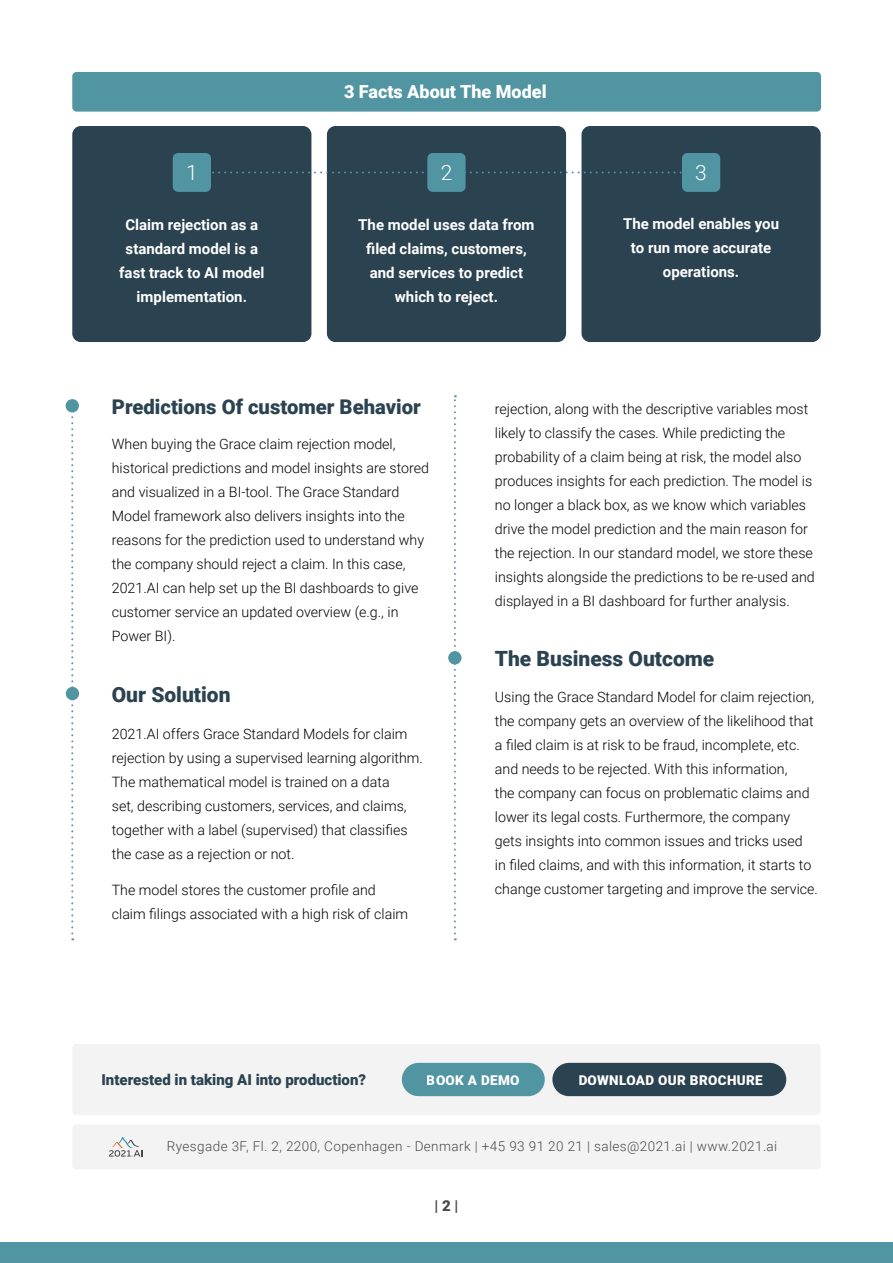
<style>
.page{position:relative;width:893px;height:1263px;background:#fff}
.page>*{position:absolute;margin:0;border:0;box-sizing:border-box;transform-origin:0 0}
.t1{font:900 21px "Roboto";color:#2b4251}
.t2{font:300 21px "Roboto";color:#fff}
.t3{font:900 20.25px "Roboto";color:#2b4251}
.t4{font:900 18px "Roboto";color:#fff}
.t5{font:700 15px/24px "Roboto";color:#fff;text-align:center}
.t6{font:900 15px "Roboto";color:#2b4251}
.t7{font:900 15px "Roboto";color:#494949}
.t8{font:300 14.25px/24px "Roboto";color:#000}
.t9{font:300 13.5px "Roboto";letter-spacing:.03em;color:#494949}
.t10{font:900 13.5px "Roboto";letter-spacing:.025em;color:#fff}
</style>
<div class="page">
<div style="left:327px;top:126px;width:239px;height:216px;background:#2b4251;border-radius:9px"></div>
<div style="left:581px;top:126px;width:240px;height:216px;background:#2b4251;border-radius:9px"></div>
<div style="left:72px;top:126px;width:239px;height:216px;background:#2b4251;border-radius:9px"></div>
<svg style="left:212px;top:171px;width:470px;height:2px"></svg>
<div style="left:173px;top:153px;width:38px;height:39px;background:#5195a3;border-radius:5px"></div>
<div style="left:427px;top:153px;width:39px;height:39px;background:#5195a3;border-radius:5px"></div>
<div style="left:682px;top:153px;width:38px;height:39px;background:#5195a3;border-radius:5px"></div>
<svg style="left:454px;top:395px;width:2px;height:545px"></svg>
<svg style="left:71px;top:412px;width:2px;height:528px"></svg>
<div style="left:448px;top:651px;width:14px;height:13px;background:#5195a3;border-radius:50%"></div>
<div style="left:66px;top:687px;width:13px;height:13px;background:#5195a3;border-radius:50%"></div>
<div style="left:66px;top:399px;width:13px;height:13px;background:#5195a3;border-radius:50%"></div>
<div style="left:0;top:1242px;width:893px;height:21px;background:#5195a3"></div>
<div style="left:72px;top:72px;width:749px;height:40px;background:#5195a3;border-radius:4px"></div>
<div style="left:72px;top:1044px;width:749px;height:71px;background:#f3f3f3;border-radius:4px"></div>
<div style="left:72px;top:1124px;width:749px;height:45px;background:#f3f3f3;border-radius:4px"></div>
<div style="left:402px;top:1063px;width:143px;height:33px;background:#5195a3;border-radius:17px"></div>
<div style="left:552px;top:1063px;width:234px;height:33px;background:#2b4251;border-radius:17px"></div>
<svg style="left:109px;top:1137px;width:33px;height:20px"></svg>
<p class="t4" style="left:344px;top:78px;width:204px">3 Facts About The Model</p>
<h1 class="t2" style="left:186px;top:158px;width:13px">1</h1>
<h1 class="t2" style="left:441px;top:158px;width:13px">2</h1>
<h1 class="t2" style="left:695px;top:158px;width:13px">3</h1>
<p class="t5" style="left:119px;top:212px;width:147px">Claim rejection as a standard model is a fast track to AI model implementation.</p>
<p class="t5" style="left:358px;top:212px;width:178px">The model uses data from filed claims, customers, and services to predict which to reject.</p>
<p class="t5" style="left:623px;top:211px;width:158px">The model enables you to run more accurate operations.</p>
<h2 class="t3" style="left:112px;top:393px;width:310px">Predictions Of customer Behavior</h2>
<p class="t8" style="left:112px;top:431px;width:319px">When buying the Grace claim rejection model, historical predictions and model insights are stored and visualized in a BI-tool. The Grace Standard Model framework also delivers insights into the reasons for the prediction used to understand why the company should reject a claim. In this case, 2021.AI can help set up the BI dashboards to give customer service an updated overview (e.g., in Power BI).</p>
<h1 class="t1" style="left:112px;top:680px;width:120px">Our Solution</h1>
<p class="t8" style="left:112px;top:721px;width:313px">2021.AI offers Grace Standard Models for claim rejection by using a supervised learning algorithm.<br>The mathematical model is trained on a data<br>set, describing customers, services, and claims, together with a label (supervised) that classifies the case as a rejection or not.</p>
<p class="t8" style="left:112px;top:877px;width:298px">The model stores the customer profile and claim filings associated with a high risk of claim</p>
<p class="t8" style="left:495px;top:396px;width:321px">rejection, along with the descriptive variables most likely to classify the cases. While predicting the probability of a claim being at risk, the model also produces insights for each prediction. The model is no longer a black box, as we know which variables drive the model prediction and the main reason for the rejection. In our standard model, we store these insights alongside the predictions to be re-used and displayed in a BI dashboard for further analysis.</p>
<h1 class="t1" style="left:495px;top:644px;width:221px">The Business Outcome</h1>
<p class="t8" style="left:495px;top:684px;width:325px">Using the Grace Standard Model for claim rejection, the company gets an overview of the likelihood that a filed claim is at risk to be fraud, incomplete, etc. and needs to be rejected. With this information,<br>the company can focus on problematic claims and lower its legal costs. Furthermore, the company gets insights into common issues and tricks used<br>in filed claims, and with this information, it starts to change customer targeting and improve the service.</p>
<p class="t6" style="left:101px;top:1069px;width:266px">Interested in taking AI into production?</p>
<p class="t10" style="left:427px;top:1070px;width:94px">BOOK A DEMO</p>
<p class="t10" style="left:578px;top:1070px;width:186px">DOWNLOAD OUR BROCHURE</p>
<p class="t9" style="left:167px;top:1137px;width:612px">Ryesgade 3F, Fl. 2, 2200, Copenhagen - Denmark | +45 93 91 20 21 | sales@2021.ai | www.2021.ai</p>
<p class="t7" style="left:435px;top:1195px;width:25px">| 2 |</p>
</div>
